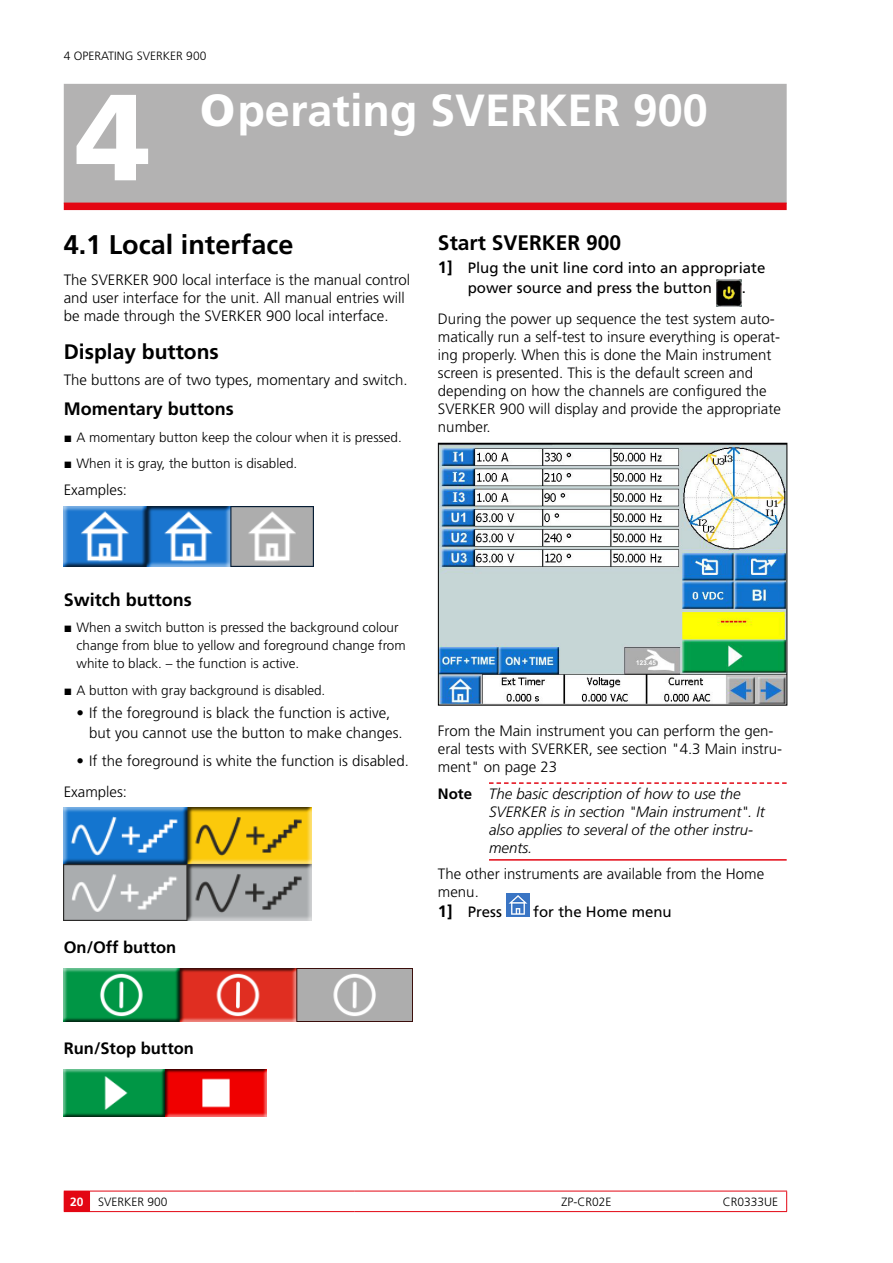
<style>
.page{position:relative;width:893px;height:1263px;background:#fff}
.page>*{position:absolute;margin:0;border:0;box-sizing:border-box;transform-origin:0 0}
.t1{font:900 122.4px "Frutiger LT Std";color:#fff}
.t2{font:700 45px "Frutiger LT Std";color:#fff}
.t3{font:700 27px "Frutiger LT Std";color:#000}
.t4{font:700 21px "Frutiger LT Std";color:#000}
.t5{font:700 18px "Frutiger LT Std";color:#000}
.t6{font:700 16.5px "Frutiger LT Std";color:#000}
.t7{font:300 15px/18px "Frutiger LT Std";color:#000}
.t8{font:italic 300 15px/18px "Frutiger LT Std";color:#000}
.t9{font:15px/19.5px "Frutiger LT Std";color:#000}
.t10{font:300 13.5px/18px "Frutiger LT Std";color:#000}
.t11{font:300 12px "Frutiger LT Std";color:#000}
.s1{font-weight:900}
.s2{font-weight:700;font-size:16.5px}
.s3{font-weight:700;font-style:normal}
.s4{font-weight:700;color:#fff}
</style>
<div class="page">
<svg style="left:64px;top:1191px;width:26px;height:21px"></svg>
<hr style="left:90px;top:1191px;width:265px;height:1px;background:#e30613">
<hr style="left:90px;top:1211px;width:265px;height:1px;background:#e30613">
<hr style="left:355px;top:1191px;width:265px;height:1px;background:#e30613">
<hr style="left:355px;top:1211px;width:265px;height:1px;background:#e30613">
<hr style="left:620px;top:1191px;width:167px;height:1px;background:#e30613">
<svg style="left:786px;top:1191px;width:1px;height:20px"></svg>
<hr style="left:620px;top:1211px;width:167px;height:1px;background:#e30613">
<div style="left:64px;top:84px;width:723px;height:120px;background:#b3b2b2"></div>
<div style="left:64px;top:203px;width:723px;height:7px;background:#e30613"></div>
<img style="left:64px;top:506px;width:250px;height:61px">
<img style="left:64px;top:808px;width:247px;height:112px">
<img style="left:64px;top:968px;width:348px;height:54px">
<img style="left:64px;top:1070px;width:202px;height:46px">
<svg style="left:489px;top:782px;width:298px;height:2px"></svg>
<hr style="left:489px;top:859px;width:298px;height:2px;background:#e30613">
<img style="left:716px;top:279px;width:26px;height:28px">
<img style="left:440px;top:445px;width:345px;height:258px">
<div style="left:438px;top:443px;width:349px;height:262px;border:1px solid #000"></div>
<img style="left:506px;top:894px;width:23px;height:23px">
<p class="t11" style="left:64px;top:49px;width:26px">4 Operating</p>
<p class="t11" style="left:137px;top:49px;width:71px">SVERKER 900</p>
<h1 class="t1" style="left:76px;top:64px;width:76px">4</h1>
<h2 class="t2" style="left:200px;top:84px;width:509px"><span class="s1">O</span>perating SVERKER 900</h2>
<h3 class="t3" style="left:64px;top:229px;width:231px">4.1 Local interface</h3>
<p class="t7" style="left:64px;top:271px;width:348px">The SVERKER 900 local interface is the manual control and user interface for the unit. All manual entries will be made through the SVERKER 900 local interface.</p>
<h3 class="t4" style="left:64px;top:339px;width:157px">Display buttons</h3>
<p class="t7" style="left:64px;top:371px;width:345px">The buttons are of two types, momentary and switch.</p>
<p class="t5" style="left:64px;top:399px;width:172px">Momentary buttons</p>
<p class="t10" style="left:64px;top:428px;width:340px">▪ A momentary button keep the colour when it is pressed.</p>
<p class="t10" style="left:64px;top:455px;width:235px">▪ When it is gray, the button is disabled.</p>
<p class="t7" style="left:64px;top:481px;width:65px">Examples:</p>
<h3 class="t4" style="left:438px;top:230px;width:185px">Start SVERKER 900</h3>
<p class="t9" style="left:468px;top:258px;width:299px;text-indent:-30px"><span class="s2">1]</span> Plug the unit line cord into an appropriate power source and press the button</p>
<p class="t9" style="left:742px;top:278px;width:6px">.</p>
<p class="t7" style="left:438px;top:310px;width:344px">During the power up sequence the test system auto&shy;matically run a self-test to insure everything is operat&shy;ing properly. When this is done the Main instrument screen is presented. This is the default screen and depending on how the channels are configured the SVERKER 900 will display and provide the appropriate number.</p>
<p class="t5" style="left:64px;top:589px;width:129px">Switch buttons</p>
<p class="t10" style="left:77px;top:619px;width:331px;text-indent:-13px">▪ When a switch button is pressed the background colour change from blue to yellow and foreground change from white to black. – the function is active.</p>
<p class="t10" style="left:64px;top:681px;width:263px">▪ A button with gray background is disabled.</p>
<p class="t7" style="left:89px;top:704px;width:315px;line-height:19.5px;text-indent:-13px">• If the foreground is black the function is active, but you cannot use the button to make changes.</p>
<p class="t7" style="left:64px;top:745px;width:347px;line-height:30.8px;text-indent:13px">• If the foreground is white the function is disabled.<br>Examples:</p>
<p class="t6" style="left:64px;top:937px;width:114px">On/Off button</p>
<p class="t7" style="left:438px;top:722px;width:346px">From the Main instrument you can perform the gen&shy;eral tests with SVERKER, see section "4.3 Main instru&shy;ment" on page 23</p>
<p class="t8" style="left:489px;top:785px;width:277px;text-indent:-51px"><span class="s3">Note</span> The basic description of how to use the SVERKER is in section "Main instrument". It also applies to several of the other instru&shy;ments.</p>
<p class="t7" style="left:438px;top:865px;width:328px">The other instruments are available from the Home menu.</p>
<p class="t9" style="left:438px;top:902px;width:65px"><span class="s2">1]</span> Press</p>
<p class="t9" style="left:533px;top:902px;width:140px">for the Home menu</p>
<p class="t6" style="left:64px;top:1039px;width:132px">Run/Stop button</p>
<p class="t11" style="left:70px;top:1195px;width:99px"><span class="s4">20</span> SVERKER 900</p>
<p class="t11" style="left:561px;top:1195px;width:52px">ZP-Cr02E</p>
<p class="t11" style="left:723px;top:1195px;width:57px">CR0333UE</p>
</div>
